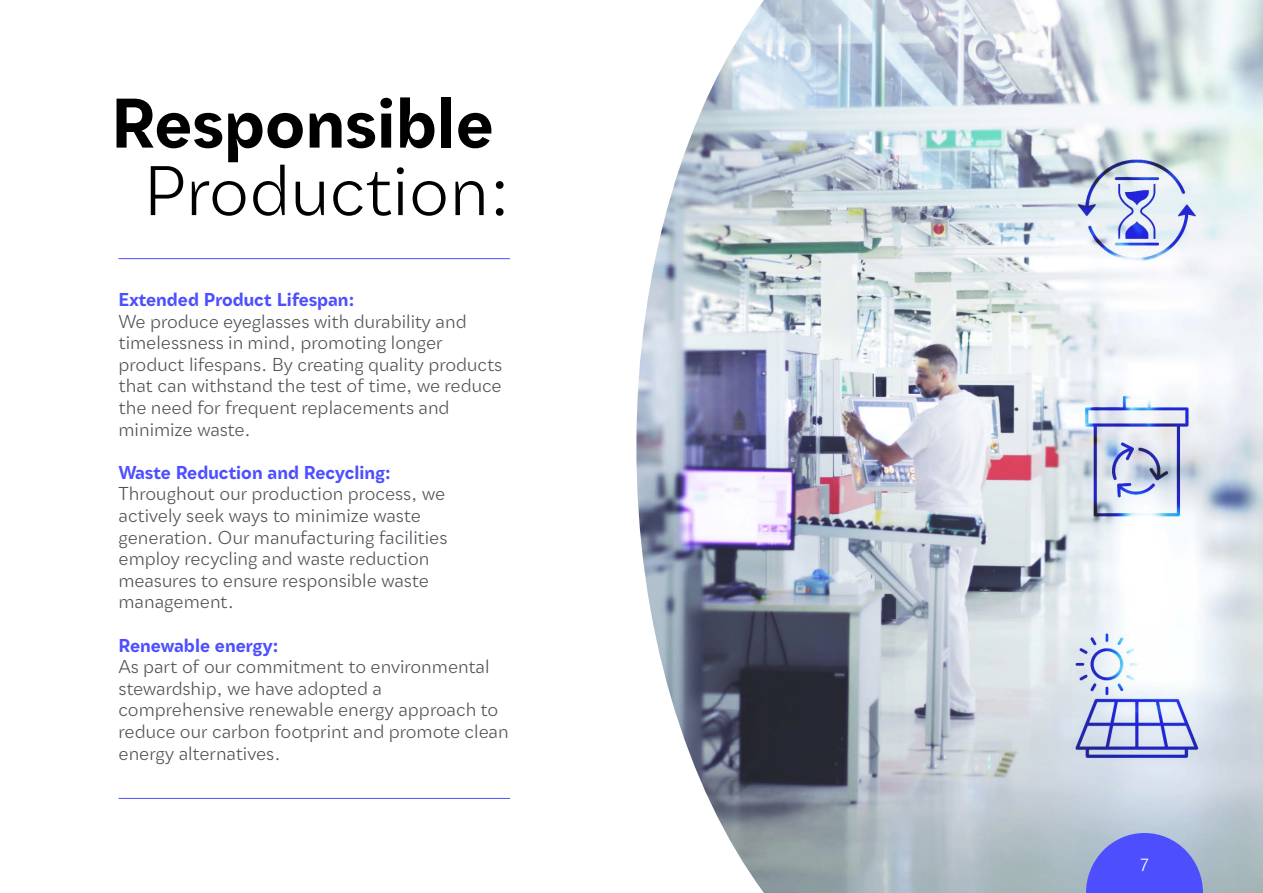
<style>
.page{position:relative;width:1263px;height:893px;background:#fff}
.page>*{position:absolute;margin:0;border:0;box-sizing:border-box;transform-origin:0 0}
.t1{font:700 67.5px "Qualion Text";letter-spacing:-.005em;color:#000}
.t2{font:67.5px "Qualion Text";color:#000}
.t3{font:18px/21.6px "Qualion Text";color:#4e5256}
.t4{font:700 18px "Qualion Text";letter-spacing:-.005em;color:#4d4fff}
.t5{font:18px "Qualion Text";color:#fff}
</style>
<div class="page">
<img style="left:764px;top:0;width:499px;height:893px">
<hr style="left:118px;top:258px;width:392px;height:1px;background:#4d4fff">
<hr style="left:118px;top:798px;width:392px;height:1px;background:#4d4fff">
<svg style="left:1086px;top:833px;width:117px;height:60px;background:#6267f3"></svg>
<svg style="left:636px;top:0;width:128px;height:893px"></svg>
<h1 class="t1" style="left:111px;top:78px;width:384px">Responsible</h1>
<h1 class="t2" style="left:143px;top:147px;width:369px">Production:</h1>
<p class="t4" style="left:118px;top:288px;width:237px">Extended Product Lifespan:</p>
<p class="t3" style="left:118px;top:310px;width:385px">We produce eyeglasses with durability and timelessness in mind, promoting longer product lifespans. By creating quality products that can withstand the test of time, we reduce the need for frequent replacements and minimize waste.</p>
<p class="t4" style="left:118px;top:460px;width:274px">Waste Reduction and Recycling:</p>
<p class="t3" style="left:118px;top:483px;width:330px">Throughout our production process, we actively seek ways to minimize waste generation. Our manufacturing facilities employ recycling and waste reduction measures to ensure responsible waste management.</p>
<p class="t4" style="left:118px;top:633px;width:161px">Renewable energy:</p>
<p class="t3" style="left:118px;top:656px;width:392px">As part of our commitment to environmental stewardship, we have adopted a comprehensive renewable energy approach to reduce our carbon footprint and promote clean energy alternatives.</p>
<p class="t5" style="left:1140px;top:849px;width:10px">7</p>
</div>
